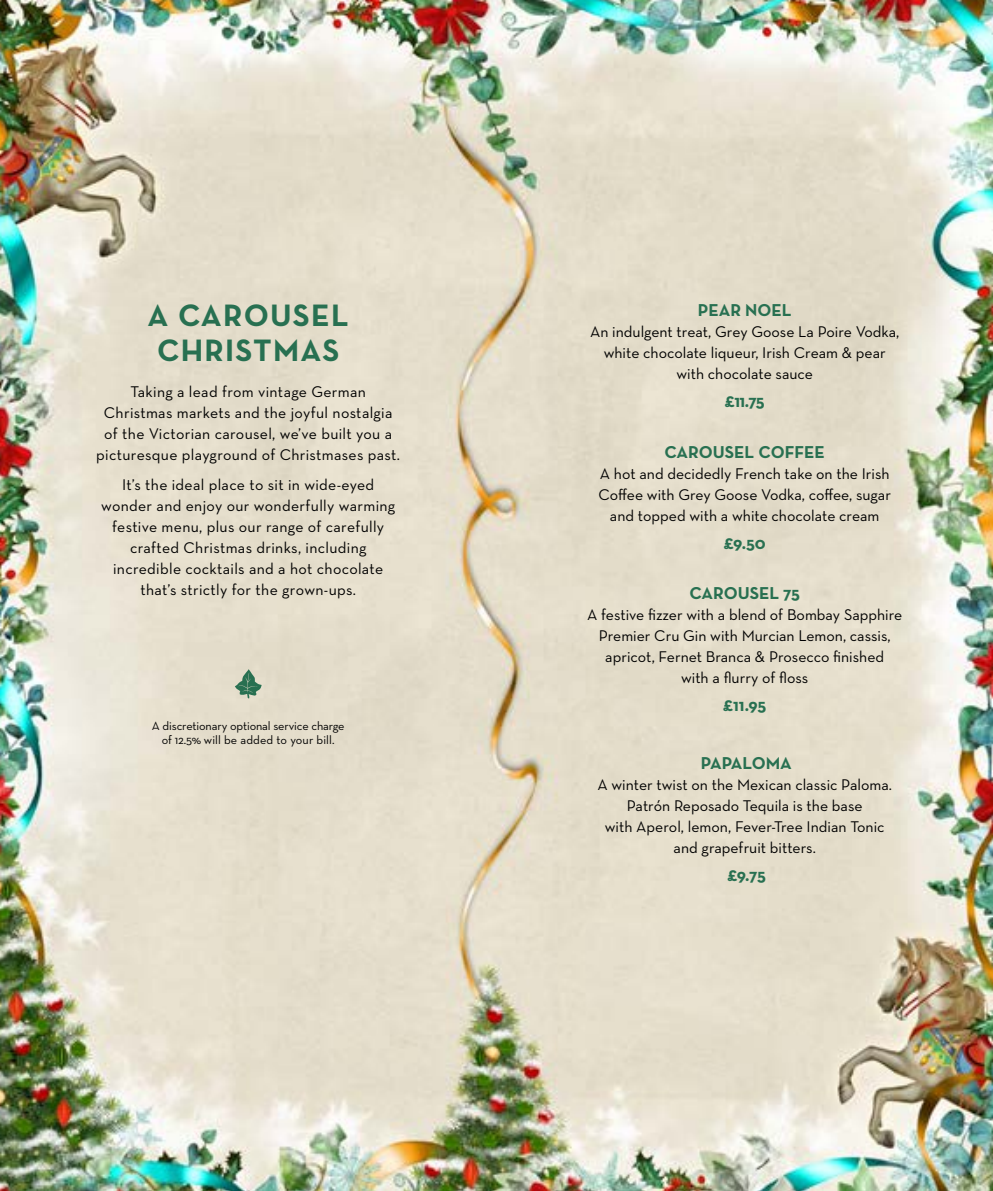
<style>
.page{position:relative;width:993px;height:1191px;background:#fff}
.page>*{position:absolute;margin:0;border:0;box-sizing:border-box;transform-origin:0 0}
.t1{font:700 31.5px/35px "Neutra Text";letter-spacing:.04em;color:#287051}
.t2{font:700 17.5px "Neutra Text";color:#287051}
.t3{font:15.75px/21px "Neutra Text";color:#000;text-align:center}
.t4{font:15.75px/21px "Neutra Text";letter-spacing:.02em;color:#000;text-align:center}
.t5{font:12.25px/14px "Neutra Text";letter-spacing:-.01em;color:#000;text-align:center}
</style>
<div class="page">
<img style="left:0;top:0;width:992px;height:1191px">
<svg style="left:235px;top:669px;width:26px;height:29px"></svg>
<h1 class="t1" style="left:148px;top:297px;width:203px">A CAROUSEL<br>CHRISTMAS</h1>
<p class="t4" style="left:96px;top:380px;width:305px">Taking a lead from vintage German Christmas markets and the joyful nostalgia of the Victorian carousel, we’ve built you a picturesque playground of Christmases past.</p>
<p class="t4" style="left:101px;top:474px;width:296px">It’s the ideal place to sit in wide-eyed wonder and enjoy our wonderfully warming festive menu, plus our range of carefully crafted Christmas drinks, including incredible cocktails and a hot chocolate that’s strictly for the grown-ups.</p>
<p class="t5" style="left:152px;top:719px;width:194px">A discretionary optional service charge of 12.5% will be added to your bill.</p>
<p class="t2" style="left:697px;top:299px;width:95px">PEAR NOEL</p>
<p class="t3" style="left:590px;top:321px;width:311px">An indulgent treat, Grey Goose La Poire Vodka, white chocolate liqueur, Irish Cream &amp; pear with chocolate sauce</p>
<p class="t2" style="left:724px;top:390px;width:41px">£11.75</p>
<p class="t2" style="left:664px;top:441px;width:162px">CAROUSEL COFFEE</p>
<p class="t3" style="left:598px;top:462px;width:294px">A hot and decidedly French take on the Irish<br>Coffee with Grey Goose Vodka, coffee, sugar and topped with a white chocolate cream</p>
<p class="t2" style="left:723px;top:532px;width:43px">£9.50</p>
<p class="t2" style="left:689px;top:582px;width:112px">CAROUSEL 75</p>
<p class="t3" style="left:587px;top:604px;width:317px">A festive fizzer with a blend of Bombay Sapphire Premier Cru Gin with Murcian Lemon, cassis, apricot, Fernet Branca &amp; Prosecco finished<br>with a flurry of floss</p>
<p class="t2" style="left:723px;top:694px;width:45px">£11.95</p>
<p class="t2" style="left:700px;top:752px;width:92px">PAPALOMA</p>
<p class="t3" style="left:597px;top:774px;width:296px">A winter twist on the Mexican classic Paloma.<br>Patrón Reposado Tequila is the base<br>with Aperol, lemon, Fever-Tree Indian Tonic and grapefruit bitters.</p>
<p class="t2" style="left:727px;top:864px;width:40px">£9.75</p>
</div>
